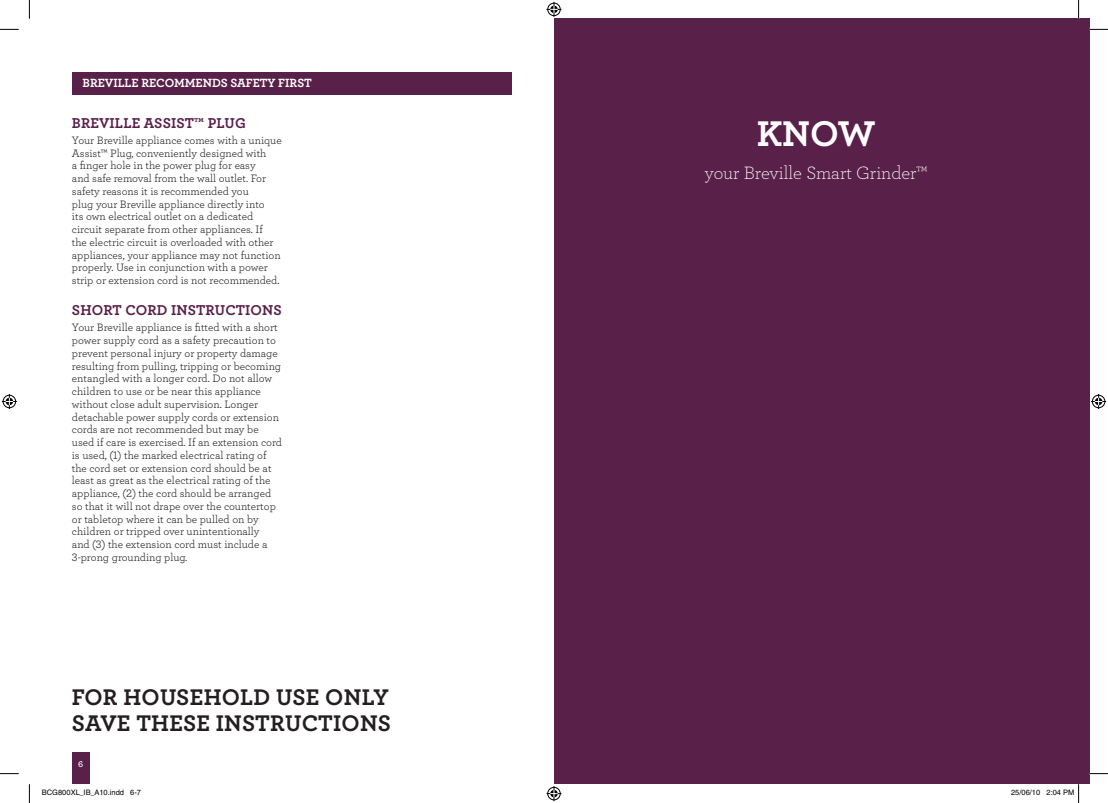
<style>
.page{position:relative;width:1108px;height:803px;background:#fff}
.page>*{position:absolute;margin:0;border:0;box-sizing:border-box;transform-origin:0 0}
.t1{font:37.5px "Archer Bold LF";color:#fff}
.t2{font:23.75px/26.2px "Archer Bold LF";letter-spacing:.01em;color:#231f20}
.t3{font:18.75px "Archer Light LF";color:#fff}
.t4{font:15px "Archer Bold LF";letter-spacing:.01em;color:#592049}
.t5{font:12.5px "Archer Bold LF";color:#fff}
.t6{font:11.25px/12.8px "Archer Book LF";color:#231f20}
.t7{font:8.75px "Archer Semibold LF";color:#fff}
.t8{font:7.5px "Helvetica";color:#000}
</style>
<div class="page">
<div style="left:72px;top:752px;width:18px;height:32px;background:#592049"></div>
<div style="left:554px;top:19px;width:535px;height:765px;background:#592049"></div>
<div style="left:72px;top:72px;width:439px;height:22px;background:#592049"></div>
<svg style="left:0;top:29px;width:19px;height:1px"></svg>
<svg style="left:1089px;top:29px;width:19px;height:1px"></svg>
<svg style="left:0;top:773px;width:19px;height:1px"></svg>
<svg style="left:1089px;top:773px;width:19px;height:1px"></svg>
<svg style="left:29px;top:0;width:1px;height:19px"></svg>
<svg style="left:29px;top:784px;width:1px;height:19px"></svg>
<svg style="left:1077px;top:0;width:2px;height:19px"></svg>
<svg style="left:546px;top:2px;width:15px;height:15px"></svg>
<svg style="left:546px;top:786px;width:15px;height:15px"></svg>
<svg style="left:2px;top:394px;width:15px;height:15px"></svg>
<svg style="left:1091px;top:394px;width:15px;height:15px"></svg>
<svg style="left:1078px;top:784px;width:1px;height:19px"></svg>
<p class="t5" style="left:83px;top:75px;width:231px">BREVILLE RECOMMENDS SAFETY FIRST</p>
<h3 class="t4" style="left:72px;top:113px;width:175px">BREVILLE ASSIST™ PLUG</h3>
<p class="t6" style="left:72px;top:133px;width:211px">Your Breville appliance comes with a unique Assist™ Plug, conveniently designed with<br>a finger hole in the power plug for easy<br>and safe removal from the wall outlet. For safety reasons it is recommended you<br>plug your Breville appliance directly into<br>its own electrical outlet on a dedicated circuit separate from other appliances. If<br>the electric circuit is overloaded with other appliances, your appliance may not function properly. Use in conjunction with a power strip or extension cord is not recommended.</p>
<h3 class="t4" style="left:72px;top:301px;width:211px">SHORT CORD INSTRUCTIONS</h3>
<p class="t6" style="left:72px;top:321px;width:212px">Your Breville appliance is fitted with a short power supply cord as a safety precaution to prevent personal injury or property damage resulting from pulling, tripping or becoming entangled with a longer cord. Do not allow children to use or be near this appliance without close adult supervision. Longer detachable power supply cords or extension cords are not recommended but may be used if care is exercised. If an extension cord is used, (1) the marked electrical rating of the cord set or extension cord should be at least as great as the electrical rating of the appliance, (2) the cord should be arranged so that it will not drape over the countertop or tabletop where it can be pulled on by children or tripped over unintentionally<br>and (3) the extension cord must include a 3-prong grounding plug.</p>
<h2 class="t2" style="left:72px;top:683px;width:321px">FOR HOUSEHOLD USE ONLY<br>SAVE THESE INSTRUCTIONS</h2>
<p class="t7" style="left:78px;top:758px;width:7px">6</p>
<h1 class="t1" style="left:756px;top:110px;width:121px">KNOW</h1>
<h3 class="t3" style="left:705px;top:161px;width:224px">your Breville Smart Grinder™</h3>
<p class="t8" style="left:42px;top:788px;width:101px">BCG800XL_IB_A10.indd 6-7</p>
<p class="t8" style="left:1011px;top:788px;width:65px">25/06/10 2:04 PM</p>
</div>
